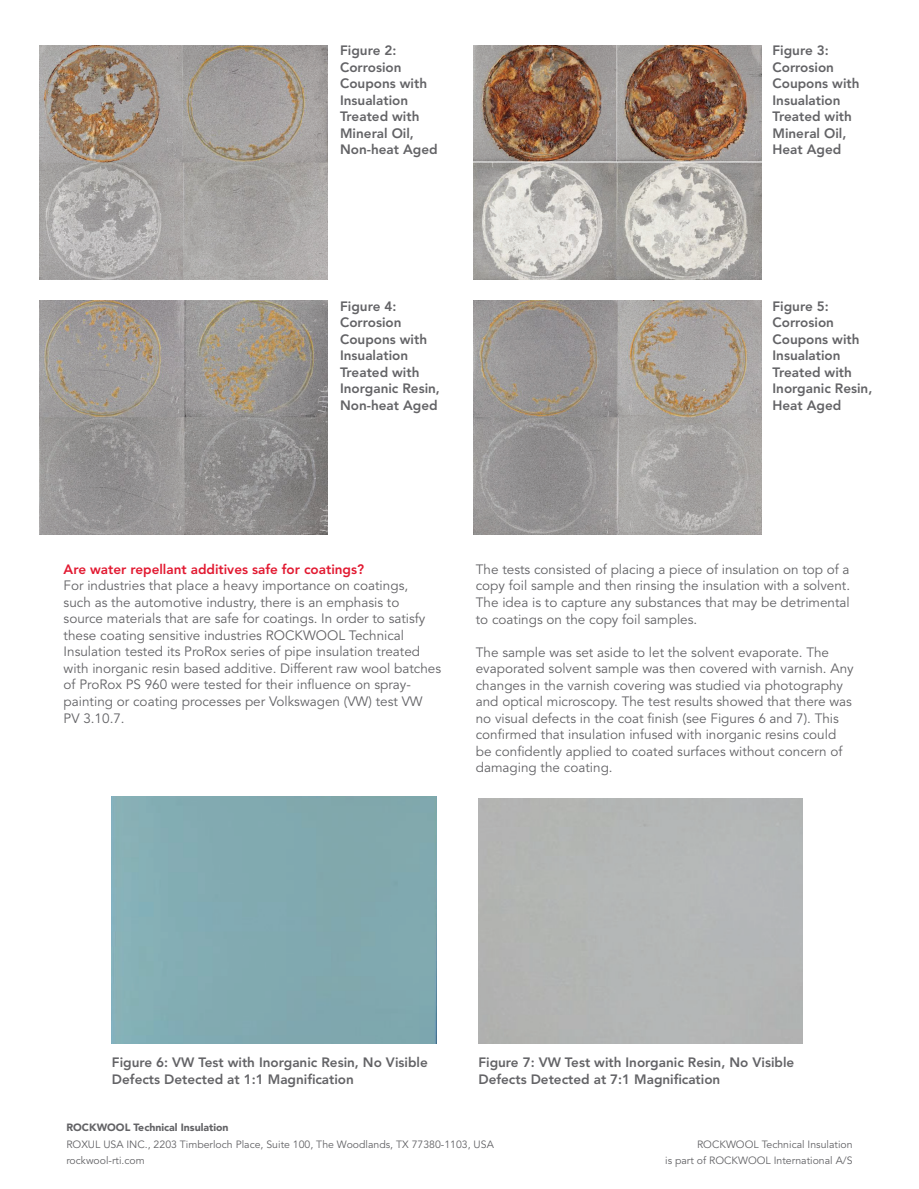
<style>
.page{position:relative;width:919px;height:1189px;background:#fff}
.page>*{position:absolute;margin:0;border:0;box-sizing:border-box;transform-origin:0 0}
.t1{font:13.5px/16.5px "Avenir LT Std";color:#636366}
.t2{font:800 13.5px/16.5px "Avenir LT Std";color:#636366}
.t3{font:800 13.5px "Avenir LT Std";color:#e21931}
.t4{font:10.5px/16.5px "Avenir LT Std";color:#636366}
.t5{font:900 10.5px "Avenir LT Std";color:#636366}
</style>
<div class="page">
<img style="left:40px;top:45px;width:288px;height:234px">
<img style="left:473px;top:45px;width:288px;height:234px">
<img style="left:40px;top:300px;width:288px;height:235px">
<img style="left:473px;top:300px;width:288px;height:235px">
<p class="t2" style="left:340px;top:42px;width:99px">Figure 2:<br>Corrosion<br>Coupons with<br>Insualation<br>Treated with<br>Mineral Oil,<br>Non-heat Aged</p>
<p class="t2" style="left:772px;top:42px;width:88px">Figure 3:<br>Corrosion<br>Coupons with<br>Insualation<br>Treated with<br>Mineral Oil,<br>Heat Aged</p>
<p class="t2" style="left:340px;top:297px;width:101px">Figure 4:<br>Corrosion<br>Coupons with<br>Insualation<br>Treated with<br>Inorganic Resin,<br>Non-heat Aged</p>
<p class="t2" style="left:772px;top:297px;width:101px">Figure 5:<br>Corrosion<br>Coupons with<br>Insualation<br>Treated with<br>Inorganic Resin,<br>Heat Aged</p>
<p class="t3" style="left:64px;top:561px;width:302px">Are water repellant additives safe for coatings?</p>
<p class="t1" style="left:64px;top:578px;width:379px">For industries that place a heavy importance on coatings,<br>such as the automotive industry, there is an emphasis to source materials that are safe for coatings. In order to satisfy these coating sensitive industries ROCKWOOL Technical Insulation tested its ProRox series of pipe insulation treated with inorganic resin based additive. Different raw wool batches of ProRox PS 960 were tested for their influence on spray&shy;painting or coating processes per Volkswagen (VW) test VW PV 3.10.7.</p>
<p class="t1" style="left:475px;top:561px;width:375px;text-align:justify">The tests consisted of placing a piece of insulation on top of a copy foil sample and then rinsing the insulation with a solvent.<br>The idea is to capture any substances that may be detrimental to coatings on the copy foil samples.</p>
<p class="t1" style="left:475px;top:644px;width:379px">The sample was set aside to let the solvent evaporate. The evaporated solvent sample was then covered with varnish. Any changes in the varnish covering was studied via photography and optical microscopy. The test results showed that there was no visual defects in the coat finish (see Figures 6 and 7). This confirmed that insulation infused with inorganic resins could be confidently applied to coated surfaces without concern of damaging the coating.</p>
<p class="t2" style="left:112px;top:1054px;width:317px">Figure 6: VW Test with Inorganic Resin, No Visible<br>Defects Detected at 1:1 Magnification</p>
<p class="t2" style="left:478px;top:1054px;width:317px">Figure 7: VW Test with Inorganic Resin, No Visible<br>Defects Detected at 7:1 Magnification</p>
<p class="t5" style="left:66px;top:1120px;width:164px">ROCKWOOL Technical Insulation</p>
<p class="t4" style="left:66px;top:1135px;width:429px">ROXUL USA INC., 2203 Timberloch Place, Suite 100, The Woodlands, TX 77380-1103, USA rockwool-rti.com</p>
<p class="t4" style="left:665px;top:1135px;width:189px;text-align:right">ROCKWOOL Technical Insulation<br>is part of ROCKWOOL International A/S</p>
</div>
